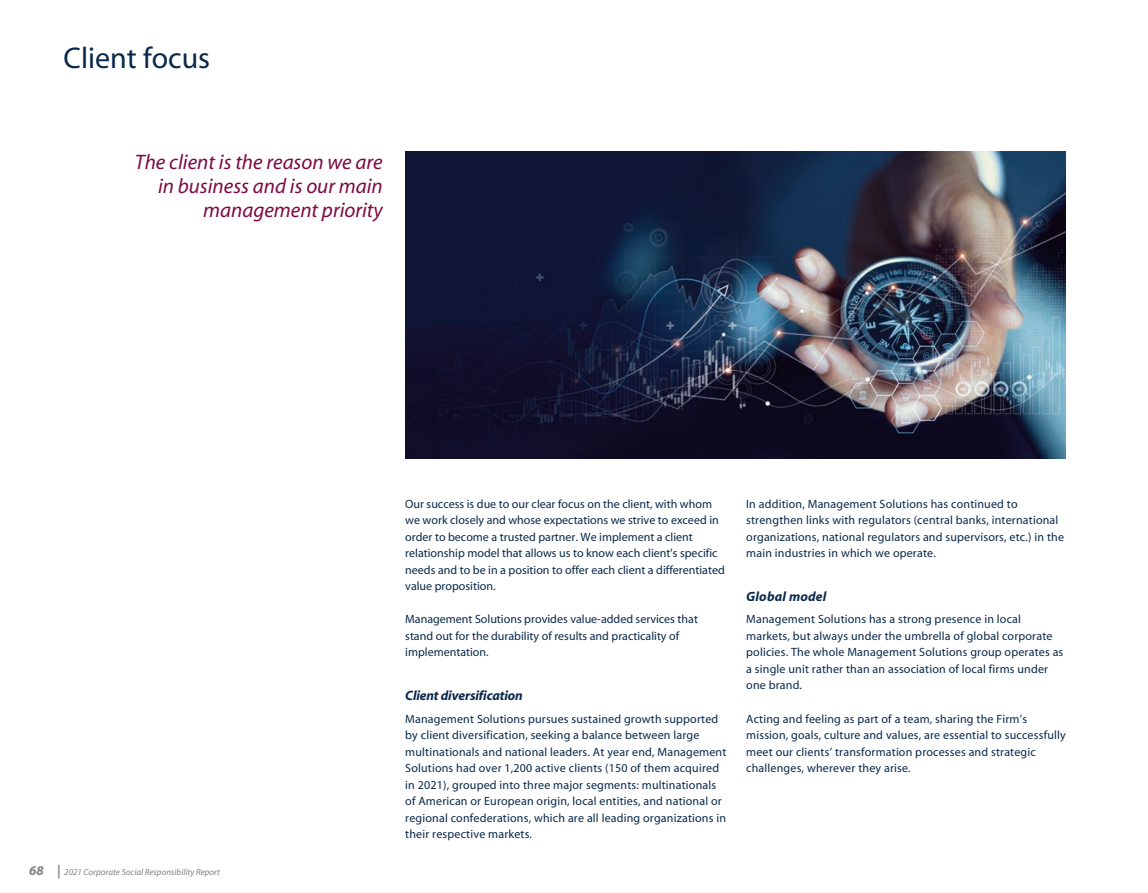
<style>
.page{position:relative;width:1148px;height:893px;background:#fff}
.page>*{position:absolute;margin:0;border:0;box-sizing:border-box;transform-origin:0 0}
.t1{font:30px "Myriad";color:#0a294a}
.t2{font:italic 21px/24px "Myriad";color:#7d0a42;text-align:right}
.t3{font:italic 700 13.5px "Myriad";letter-spacing:-.01em;color:#0a294a}
.t4{font:italic 700 13.5px "Myriad";letter-spacing:.015em;color:#0a294a}
.t5{font:12px/16.5px "Myriad";letter-spacing:.015em;color:#0a294a}
.t6{font:italic 9px "Myriad";color:#808285}
.s1{font-weight:700;font-size:13.5px}
</style>
<div class="page">
<img style="left:405px;top:151px;width:661px;height:307px">
<h1 class="t1" style="left:64px;top:43px;width:148px">Client focus</h1>
<h2 class="t2" style="left:135px;top:151px;width:250px">The client is the reason we are in business and is our main management priority</h2>
<p class="t6" style="left:29px;top:868px;width:192px"><span class="s1">68 |</span> 2021 Corporate Social Responsibility Report</p>
<p class="t5" style="left:405px;top:496px;width:321px">Our success is due to our clear focus on the client, with whom we work closely and whose expectations we strive to exceed in order to become a trusted partner. We implement a client relationship model that allows us to know each client's specific needs and to be in a position to offer each client a differentiated value proposition.</p>
<p class="t5" style="left:405px;top:611px;width:294px">Management Solutions provides value-added services that stand out for the durability of results and practicality of implementation.</p>
<p class="t3" style="left:405px;top:688px;width:119px">Client diversification</p>
<p class="t5" style="left:405px;top:710px;width:323px">Management Solutions pursues sustained growth supported by client diversification, seeking a balance between large multinationals and national leaders. At year end, Management Solutions had over 1,200 active clients (150 of them acquired in 2021), grouped into three major segments: multinationals of American or European origin, local entities, and national or regional confederations, which are all leading organizations in their respective markets.</p>
<p class="t5" style="left:746px;top:496px;width:319px">In addition, Management Solutions has continued to strengthen links with regulators (central banks, international organizations, national regulators and supervisors, etc.) in the main industries in which we operate.</p>
<p class="t4" style="left:746px;top:589px;width:82px">Global model</p>
<p class="t5" style="left:746px;top:611px;width:319px">Management Solutions has a strong presence in local markets, but always under the umbrella of global corporate policies. The whole Management Solutions group operates as a single unit rather than an association of local firms under one brand.</p>
<p class="t5" style="left:746px;top:710px;width:321px">Acting and feeling as part of a team, sharing the Firm’s mission, goals, culture and values, are essential to successfully meet our clients’ transformation processes and strategic challenges, wherever they arise.</p>
</div>
